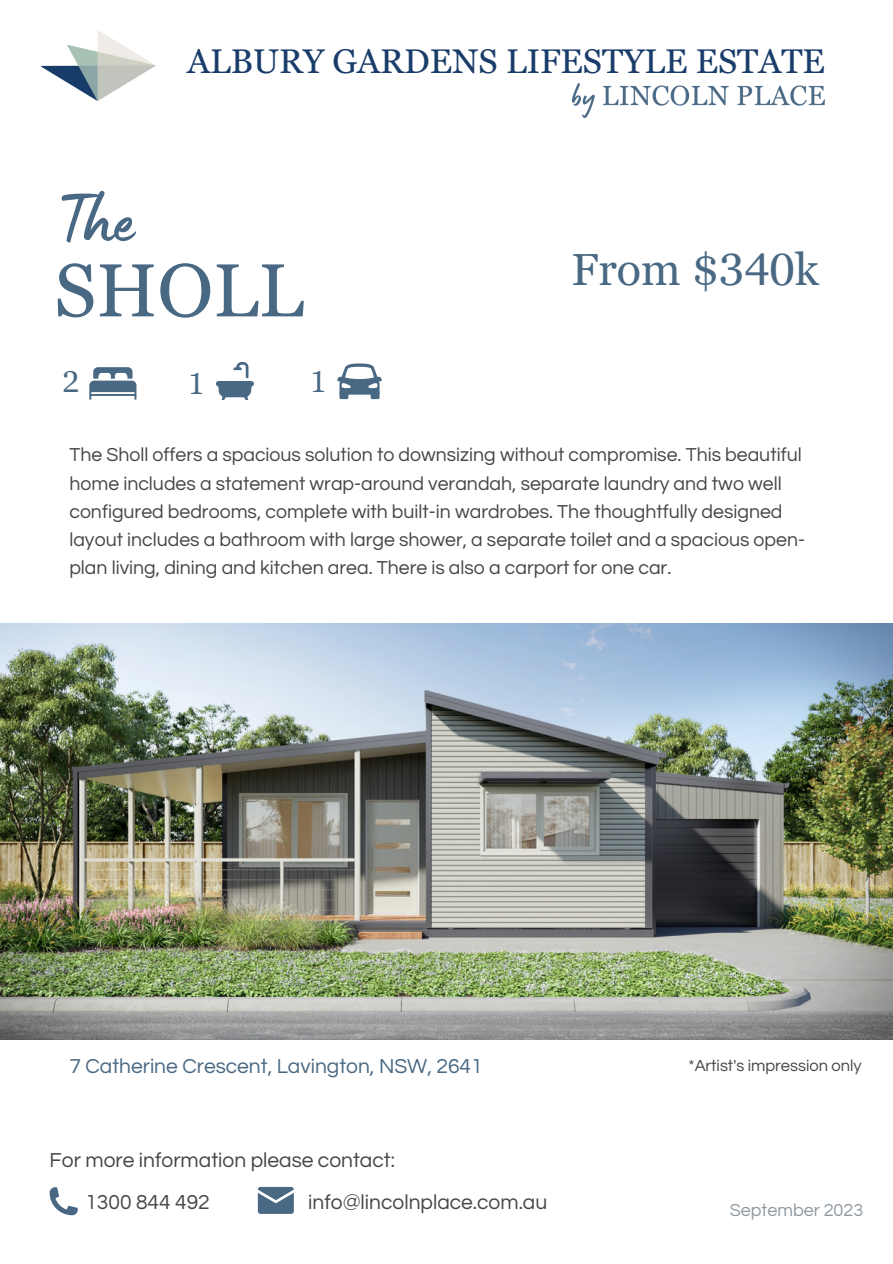
<style>
.page{position:relative;width:893px;height:1264px;background:#fff}
.page>*{position:absolute;margin:0;border:0;box-sizing:border-box;transform-origin:0 0}
.t1{font:75px "Georgia Pro";color:#496883}
.t2{font:72px "Lumios Marker";color:#496883}
.t3{font:45px "Georgia Pro";color:#496883}
.t4{font:34.2px "Georgia Pro";color:#193c6a}
.t5{font:30px "Georgia Pro";color:#496883}
.t6{font:21px "Questrial";color:#46454a}
.t7{font:21px "Questrial";color:#496883}
.t8{font:19.5px/28px "Questrial";color:#46454a}
.t9{font:18px "Questrial";color:#8e99a2}
.t10{font:16.5px "Questrial";color:#46454a}
</style>
<div class="page">
<svg style="left:89px;top:367px;width:47px;height:33px"></svg>
<svg style="left:216px;top:362px;width:38px;height:38px"></svg>
<svg style="left:337px;top:363px;width:45px;height:36px"></svg>
<img style="left:0;top:624px;width:892px;height:415px">
<img style="left:42px;top:31px;width:114px;height:70px">
<img style="left:571px;top:83px;width:254px;height:36px">
<svg style="left:50px;top:1187px;width:28px;height:28px"></svg>
<svg style="left:258px;top:1186px;width:36px;height:27px"></svg>
<p class="t2" style="left:54px;top:196px;width:80px">The</p>
<p class="t4" style="left:187px;top:42px;width:639px">ALBURY GARDENS LIFESTYLE ESTATE</p>
<p class="t1" style="left:54px;top:248px;width:251px">SHOLL</p>
<p class="t5" style="left:62px;top:364px;width:18px">2</p>
<p class="t5" style="left:188px;top:366px;width:18px">1</p>
<p class="t5" style="left:310px;top:364px;width:18px">1</p>
<p class="t3" style="left:571px;top:244px;width:249px">From $340k</p>
<p class="t8" style="left:69px;top:441px;width:737px">The Sholl offers a spacious solution to downsizing without compromise. This beautiful home includes a statement wrap-around verandah, separate laundry and two well configured bedrooms, complete with built-in wardrobes. The thoughtfully designed layout includes a bathroom with large shower, a separate toilet and a spacious open&shy;plan living, dining and kitchen area. There is also a carport for one car.</p>
<p class="t7" style="left:69px;top:1056px;width:414px">7 Catherine Crescent, Lavington, NSW, 2641</p>
<p class="t10" style="left:688px;top:1057px;width:175px">*Artist's impression only</p>
<p class="t6" style="left:50px;top:1150px;width:347px">For more information please contact:</p>
<p class="t6" style="left:85px;top:1191px;width:126px">1300 844 492</p>
<p class="t6" style="left:308px;top:1191px;width:240px">info@lincolnplace.com.au</p>
<p class="t9" style="left:729px;top:1200px;width:135px">September 2023</p>
</div>
